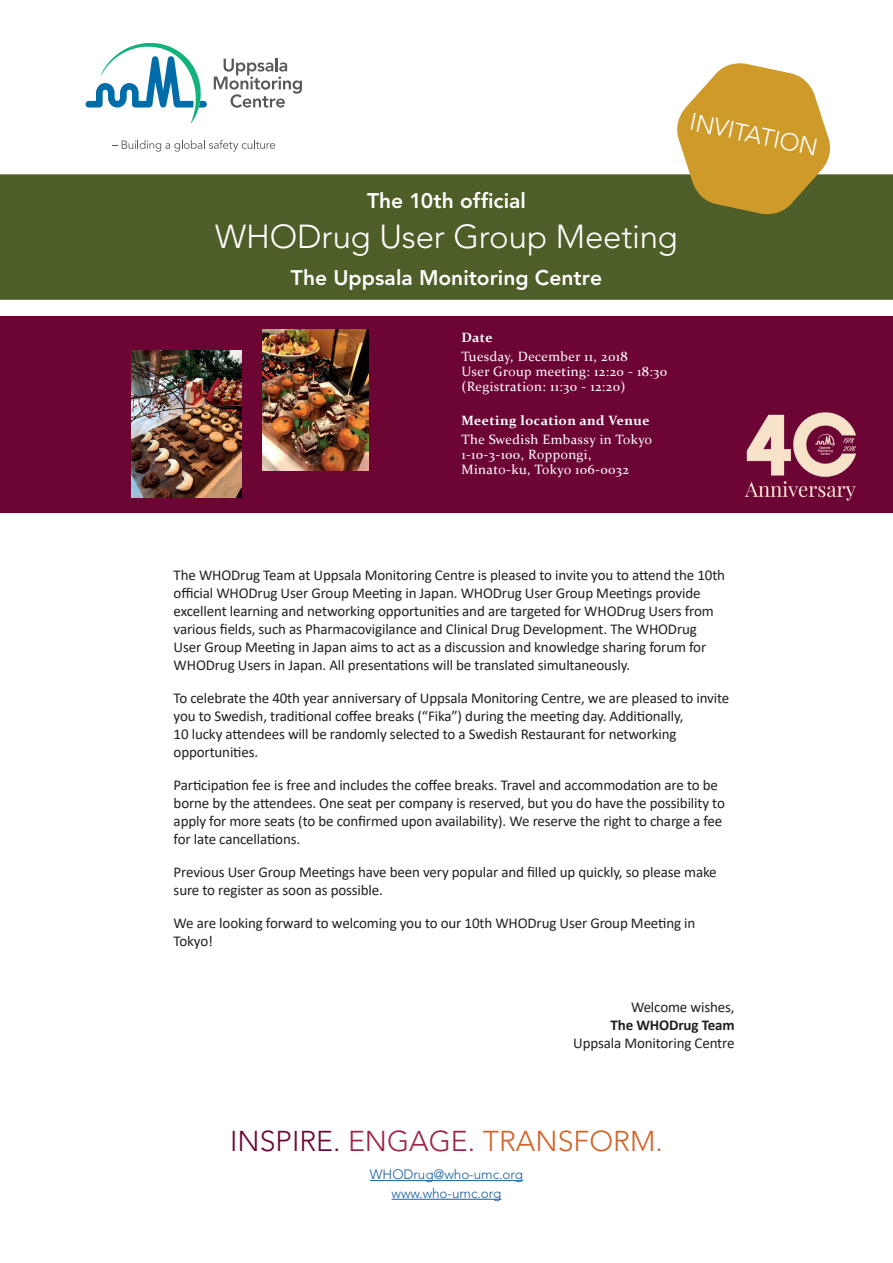
<style>
.page{position:relative;width:893px;height:1263px;background:#fff}
.page>*{position:absolute;margin:0;border:0;box-sizing:border-box;transform-origin:0 0}
.t1{font:300 33px "Avenir LT Std";letter-spacing:-.005em;color:#fff}
.t2{font:300 28.5px "Avenir LT Std";color:#d26427}
.t3{font:300 24px "Avenir LT Std";color:#fff}
.t4{font:800 21px "Avenir LT Std";color:#fff}
.t5{font:15px/18px "Calibri";letter-spacing:-.01em;color:#231f20}
.t6{font:700 15px "Calibri";letter-spacing:-.01em;color:#231f20}
.t7{font:13.5px/15px "Constantia";letter-spacing:.03em;color:#fff}
.t8{font:300 13.5px/18.6px "Avenir LT Std";letter-spacing:-.005em;color:#175d9e;text-align:center}
.t9{font:700 13.5px "Constantia";letter-spacing:.03em;color:#fff}
.s1{color:#6d0534}
.s2{color:#9c2647}
</style>
<div class="page">
<svg style="left:214px;top:58px;width:88px;height:50px"></svg>
<svg style="left:86px;top:43px;width:121px;height:80px"></svg>
<svg style="left:112px;top:140px;width:163px;height:12px"></svg>
<div style="left:0;top:316px;width:893px;height:197px;background:#6d0534"></div>
<hr style="left:370px;top:1180px;width:153px;height:1px;background:#175d9e">
<hr style="left:392px;top:1199px;width:109px;height:1px;background:#175d9e">
<div style="left:0;top:174px;width:893px;height:126px;background:#4e5e28"></div>
<svg style="left:673px;top:63px;width:161px;height:154px"></svg>
<img style="left:262px;top:330px;width:106px;height:141px">
<img style="left:131px;top:351px;width:110px;height:146px">
<img style="left:744px;top:412px;width:112px;height:89px">
<h3 class="t4" style="left:367px;top:189px;width:160px">The 10th official</h3>
<h1 class="t1" style="left:215px;top:217px;width:464px">WHODrug User Group Meeting</h1>
<h3 class="t4" style="left:291px;top:265px;width:313px">The Uppsala Monitoring Centre</h3>
<h3 class="t3" style="left:693px;top:107px;width:132px;rotate:12deg">INVITATION</h3>
<p class="t9" style="left:461px;top:328px;width:33px">Date</p>
<p class="t7" style="left:461px;top:348px;width:207px">Tuesday, December 11, 2018<br>User Group meeting: 12:20 - 18:30 (Registration: 11:30 - 12:20)</p>
<p class="t9" style="left:461px;top:411px;width:190px">Meeting location and Venue</p>
<p class="t7" style="left:461px;top:431px;width:192px">The Swedish Embassy in Tokyo<br>1-10-3-100, Roppongi,<br>Minato-ku, Tokyo 106-0032</p>
<p class="t5" style="left:174px;top:566px;width:553px">The WHODrug Team at Uppsala Monitoring Centre is pleased to invite you to attend the 10th official WHODrug User Group Meeting in Japan. WHODrug User Group Meetings provide excellent learning and networking opportunities and are targeted for WHODrug Users from various fields, such as Pharmacovigilance and Clinical Drug Development. The WHODrug User Group Meeting in Japan aims to act as a discussion and knowledge sharing forum for WHODrug Users in Japan. All presentations will be translated simultaneously.</p>
<p class="t5" style="left:174px;top:689px;width:557px">To celebrate the 40th year anniversary of Uppsala Monitoring Centre, we are pleased to invite you to Swedish, traditional coffee breaks (“Fika”) during the meeting day. Additionally,<br>10 lucky attendees will be randomly selected to a Swedish Restaurant for networking opportunities.</p>
<p class="t5" style="left:174px;top:776px;width:553px">Participation fee is free and includes the coffee breaks. Travel and accommodation are to be borne by the attendees. One seat per company is reserved, but you do have the possibility to apply for more seats (to be confirmed upon availability). We reserve the right to charge a fee for late cancellations.</p>
<p class="t5" style="left:174px;top:862px;width:545px">Previous User Group Meetings have been very popular and filled up quickly, so please make sure to register as soon as possible.</p>
<p class="t5" style="left:174px;top:913px;width:523px">We are looking forward to welcoming you to our 10th WHODrug User Group Meeting in<br>Tokyo!</p>
<p class="t5" style="left:631px;top:997px;width:105px">Welcome wishes,</p>
<p class="t6" style="left:611px;top:1014px;width:125px">The WHODrug Team</p>
<p class="t5" style="left:573px;top:1033px;width:163px">Uppsala Monitoring Centre</p>
<h2 class="t2" style="left:230px;top:1124px;width:434px"><span class="s1">INSPIRE.</span> <span class="s2">ENGAGE.</span> TRANSFORM.</h2>
<p class="t8" style="left:370px;top:1165px;width:155px">WHODrug@who-umc.org www.who-umc.org</p>
</div>
